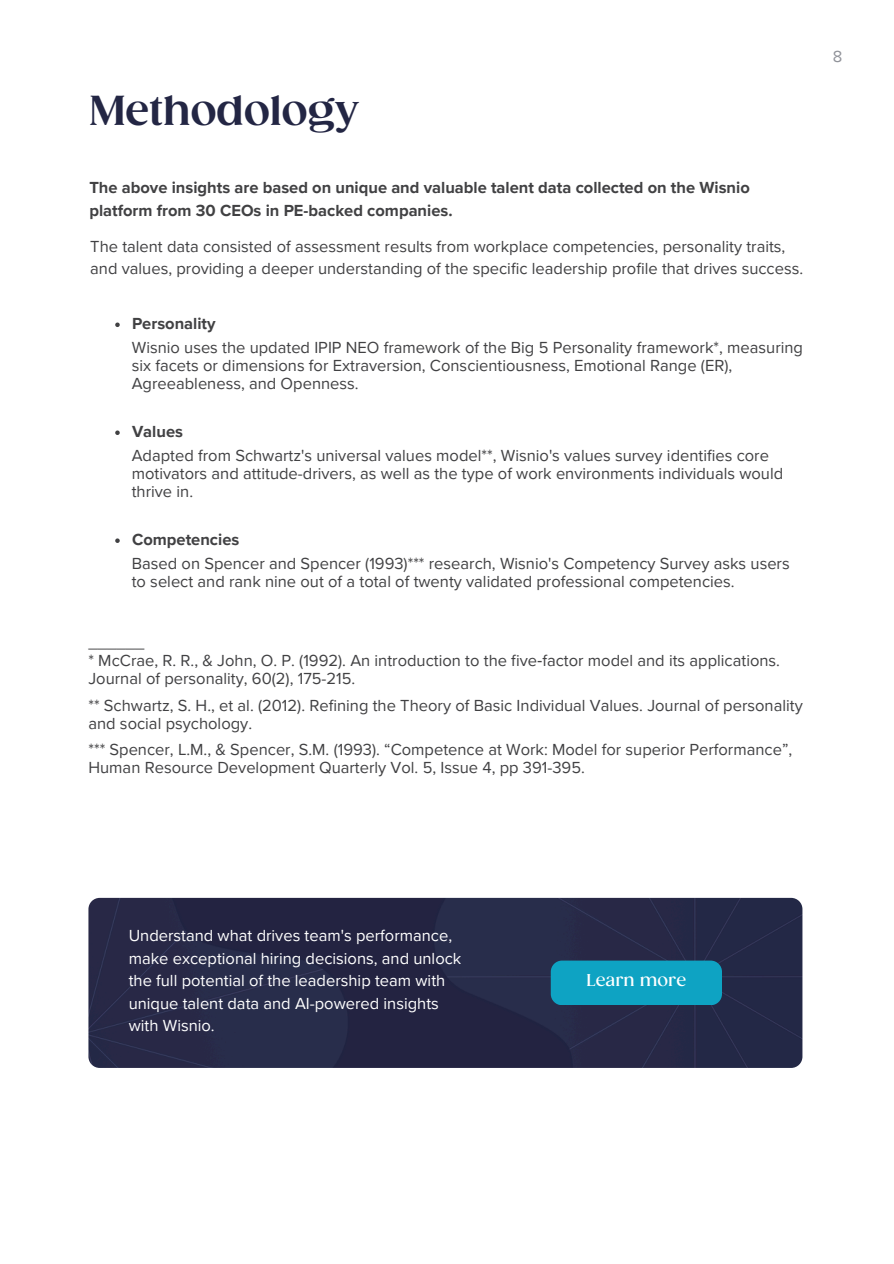
<style>
.page{position:relative;width:894px;height:1264px;background:#fff}
.page>*{position:absolute;margin:0;border:0;box-sizing:border-box;transform-origin:0 0}
.t1{font:700 40.5px "Gazpacho";color:#232644}
.t2{font:16.5px/18px "Proxima Nova";color:#414143}
.t3{font:16.5px/22.5px "Proxima Nova";color:#fff}
.t4{font:700 16.5px/22.5px "Proxima Nova";color:#414143}
.t5{font:500 16.5px "Gazpacho";color:#fff}
.t6{font:16.5px "Proxima Nova";color:#91939a}
.s1{font-family:"Noto Sans"}
</style>
<div class="page">
<div style="left:88px;top:897px;width:714px;height:170px;background:#282846;border-radius:11px"></div>
<div style="left:550px;top:960px;width:171px;height:45px;background:#0ea3c3;border-radius:11px"></div>
<svg style="left:115px;top:430px;width:5px;height:5px"></svg>
<svg style="left:115px;top:538px;width:5px;height:5px"></svg>
<svg style="left:115px;top:322px;width:5px;height:5px"></svg>
<p class="t1" style="left:89px;top:89px;width:270px">Methodology</p>
<p class="t4" style="left:89px;top:177px;width:661px">The above insights are based on unique and valuable talent data collected on the Wisnio platform from 30 CEOs in PE-backed companies.</p>
<p class="t2" style="left:90px;top:235px;width:714px;line-height:22.5px">The talent data consisted of assessment results from workplace competencies, personality traits, and values, providing a deeper understanding of the specific leadership profile that drives success.</p>
<p class="t4" style="left:132px;top:313px;width:85px">Personality</p>
<p class="t2" style="left:132px;top:339px;width:672px">Wisnio uses the updated IPIP NEO framework of the Big 5 Personality framework*, measuring six facets or dimensions for Extraversion, Conscientiousness, Emotional Range (ER),<br>Agreeableness, and Openness.</p>
<p class="t4" style="left:132px;top:421px;width:52px">Values</p>
<p class="t2" style="left:132px;top:447px;width:652px">Adapted from Schwartz's universal values model**, Wisnio's values survey identifies core motivators and attitude-drivers, as well as the type of work environments individuals would thrive in.</p>
<p class="t4" style="left:132px;top:529px;width:109px">Competencies</p>
<p class="t2" style="left:132px;top:554px;width:659px">Based on Spencer and Spencer (1993)*** research, Wisnio's Competency Survey asks users to select and rank nine out of a total of twenty validated professional competencies.</p>
<p class="t2" style="left:88px;top:634px;width:57px">______</p>
<p class="t2" style="left:88px;top:652px;width:693px">* McCrae, R. R., &amp; John, O. P. (1992). An introduction to the five<span class="s1">‐</span>factor model and its applications.<br>Journal of personality, 60(2), 175-215.</p>
<p class="t2" style="left:88px;top:696px;width:715px">** Schwartz, S. H., et al. (2012). Refining the Theory of Basic Individual Values. Journal of personality and social psychology.</p>
<p class="t2" style="left:88px;top:740px;width:705px">*** Spencer, L.M., &amp; Spencer, S.M. (1993). “Competence at Work: Model for superior Performance”,<br>Human Resource Development Quarterly Vol. 5, Issue 4, pp 391-395.</p>
<p class="t6" style="left:832px;top:47px;width:11px">8</p>
<h2 class="t3" style="left:129px;top:924px;width:334px">Understand what drives team's performance, make exceptional hiring decisions, and unlock the full potential of the leadership team with unique talent data and AI-powered insights with Wisnio.</h2>
<h2 class="t5" style="left:586px;top:971px;width:101px">Learn more</h2>
</div>
